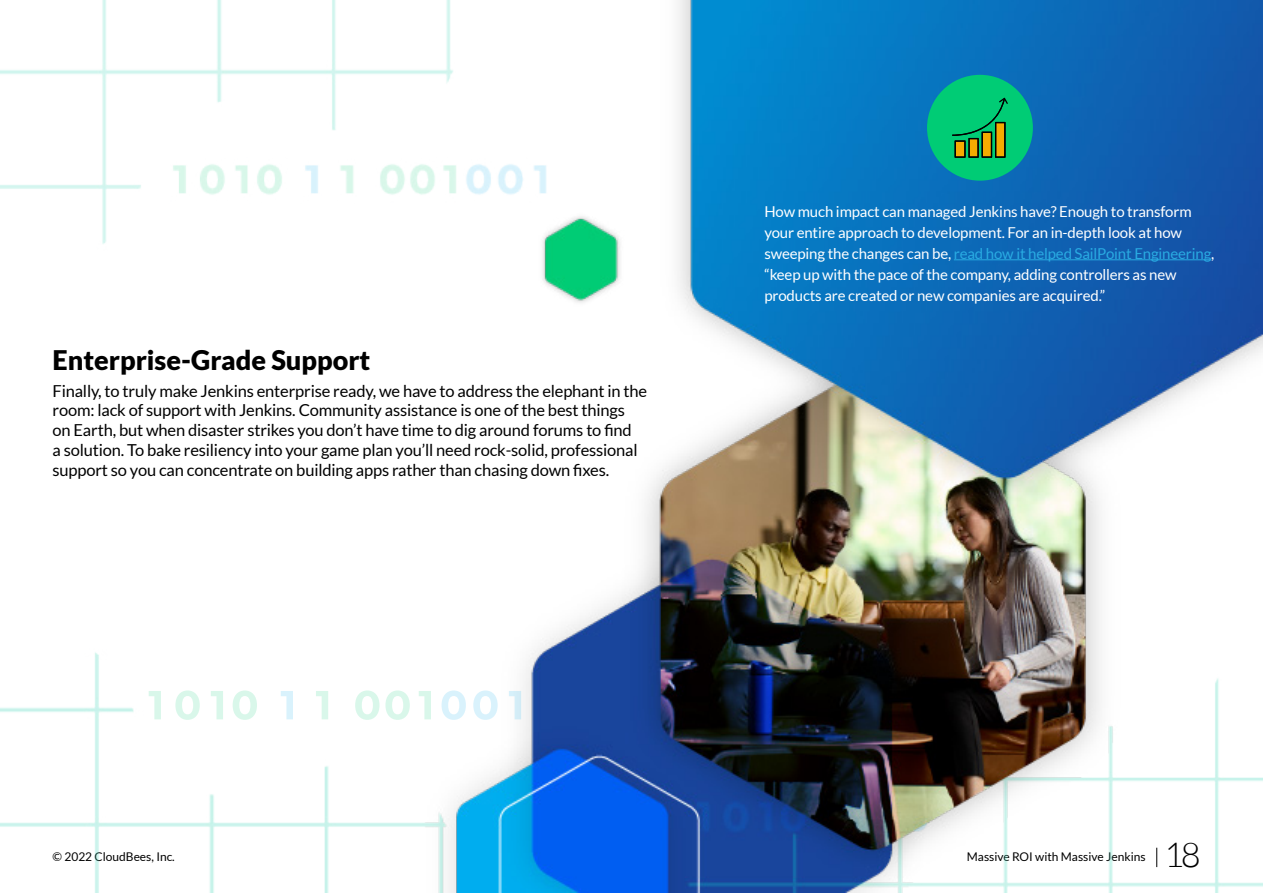
<style>
.page{position:relative;width:1263px;height:893px;background:#fff}
.page>*{position:absolute;margin:0;border:0;box-sizing:border-box;transform-origin:0 0}
.t1{font:300 34.5px "Lato";color:#000}
.t2{font:900 27px "Lato";color:#000}
.t3{font:16.5px/19.8px "Lato";letter-spacing:-.01em;color:#000}
.t4{font:15px/21px "Lato";letter-spacing:-.01em;color:#fff}
.t5{font:12px "Lato";color:#000}
.s1{color:#29abe2}
</style>
<div class="page">
<img style="left:1px;top:0;width:1261px;height:893px">
<svg style="left:149px;top:691px;width:12px;height:28px"></svg>
<svg style="left:211px;top:691px;width:12px;height:28px"></svg>
<svg style="left:281px;top:691px;width:12px;height:28px"></svg>
<svg style="left:316px;top:691px;width:12px;height:28px"></svg>
<svg style="left:419px;top:691px;width:12px;height:28px"></svg>
<svg style="left:509px;top:691px;width:12px;height:28px"></svg>
<svg style="left:175px;top:690px;width:25px;height:30px"></svg>
<svg style="left:233px;top:690px;width:24px;height:30px"></svg>
<svg style="left:355px;top:690px;width:24px;height:30px"></svg>
<svg style="left:385px;top:690px;width:25px;height:30px"></svg>
<svg style="left:441px;top:690px;width:25px;height:30px"></svg>
<svg style="left:473px;top:690px;width:25px;height:30px"></svg>
<hr style="left:954px;top:259px;width:257px;height:1px;background:#29abe2">
<div style="left:927px;top:75px;width:106px;height:106px;background:#00cc75;border-radius:50%"></div>
<svg style="left:952px;top:98px;width:56px;height:60px"></svg>
<p class="t2" style="left:53px;top:344px;width:319px">Enterprise-Grade Support</p>
<p class="t3" style="left:53px;top:381px;width:596px">Finally, to truly make Jenkins enterprise ready, we have to address the elephant in the room: lack of support with Jenkins. Community assistance is one of the best things on Earth, but when disaster strikes you don’t have time to dig around forums to find<br>a solution. To bake resiliency into your game plan you’ll need rock-solid, professional support so you can concentrate on building apps rather than chasing down fixes.</p>
<p class="t4" style="left:764px;top:201px;width:451px">How much impact can managed Jenkins have? Enough to transform your entire approach to development. For an in-depth look at how sweeping the changes can be, <span class="s1">read how it helped SailPoint Engineering</span>, “keep up with the pace of the company, adding controllers as new products are created or new companies are acquired.”</p>
<p class="t5" style="left:53px;top:850px;width:124px">© 2022 CloudBees, Inc.</p>
<p class="t5" style="left:967px;top:850px;width:180px">Massive ROI with Massive Jenkins</p>
<h1 class="t1" style="left:1164px;top:836px;width:38px">18</h1>
</div>
